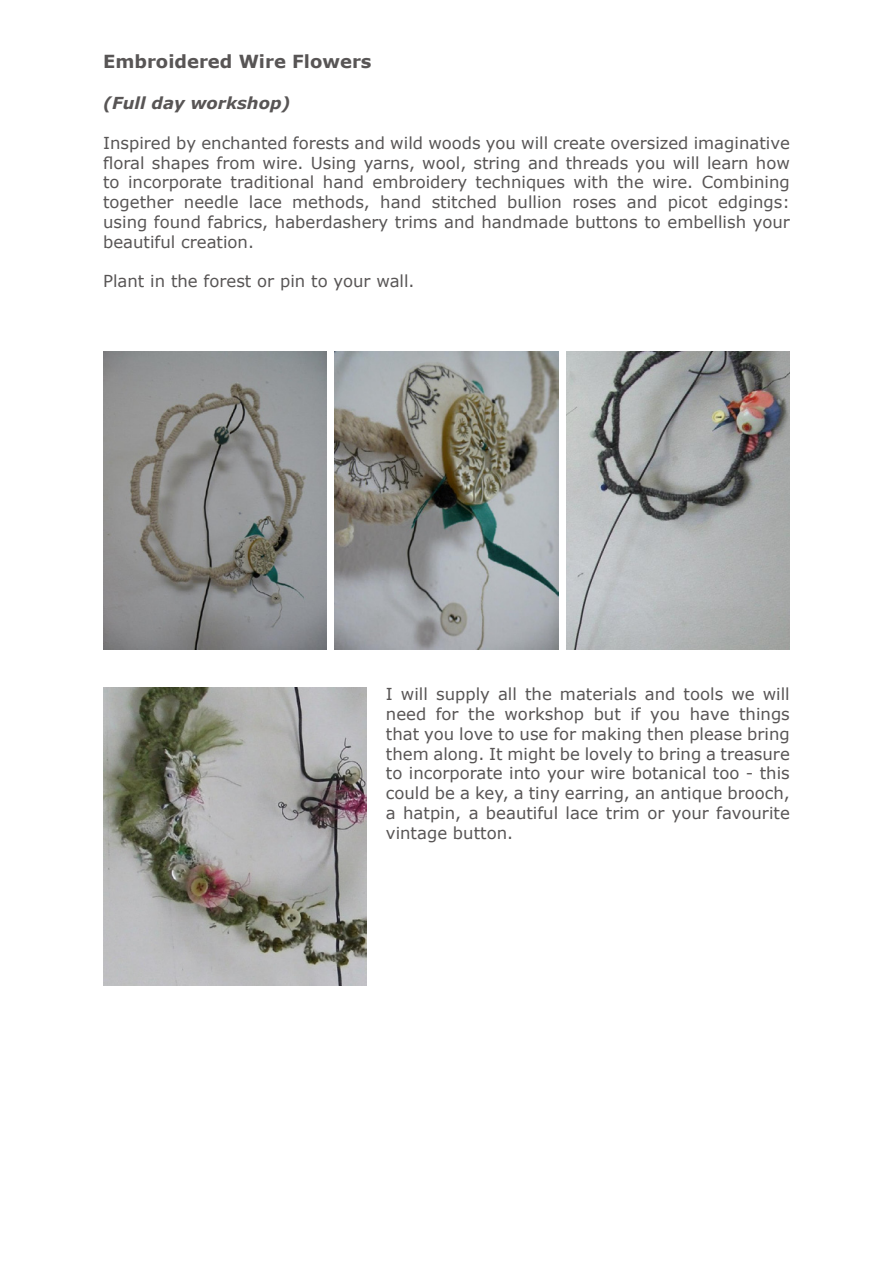
<style>
.page{position:relative;width:893px;height:1263px;background:#fff}
.page>*{position:absolute;margin:0;border:0;box-sizing:border-box;transform-origin:0 0}
.t1{font:700 18px "Verdana";color:#585555}
.t2{font:16.5px/19.8px "Verdana";color:#585555;text-align:justify}
.t3{font:italic 700 16.5px "Verdana";color:#585555}
</style>
<div class="page">
<img style="left:335px;top:352px;width:223px;height:297px">
<img style="left:567px;top:352px;width:223px;height:297px">
<img style="left:103px;top:688px;width:263px;height:297px">
<img style="left:103px;top:352px;width:223px;height:297px">
<p class="t1" style="left:103px;top:48px;width:270px">Embroidered Wire Flowers</p>
<p class="t3" style="left:103px;top:91px;width:189px">(Full day workshop)</p>
<p class="t2" style="left:103px;top:133px;width:688px">Inspired by enchanted forests and wild woods you will create oversized imaginative floral shapes from wire. Using yarns, wool, string and threads you will learn how to incorporate traditional hand embroidery techniques with the wire. Combining together needle lace methods, hand stitched bullion roses and picot edgings: using found fabrics, haberdashery trims and handmade buttons to embellish your beautiful creation.</p>
<p class="t2" style="left:103px;top:271px;width:313px">Plant in the forest or pin to your wall.</p>
<p class="t2" style="left:386px;top:684px;width:405px">I will supply all the materials and tools we will need for the workshop but if you have things that you love to use for making then please bring them along. It might be lovely to bring a treasure to incorporate into your wire botanical too - this could be a key, a tiny earring, an antique brooch, a hatpin, a beautiful lace trim or your favourite vintage button.</p>
</div>
